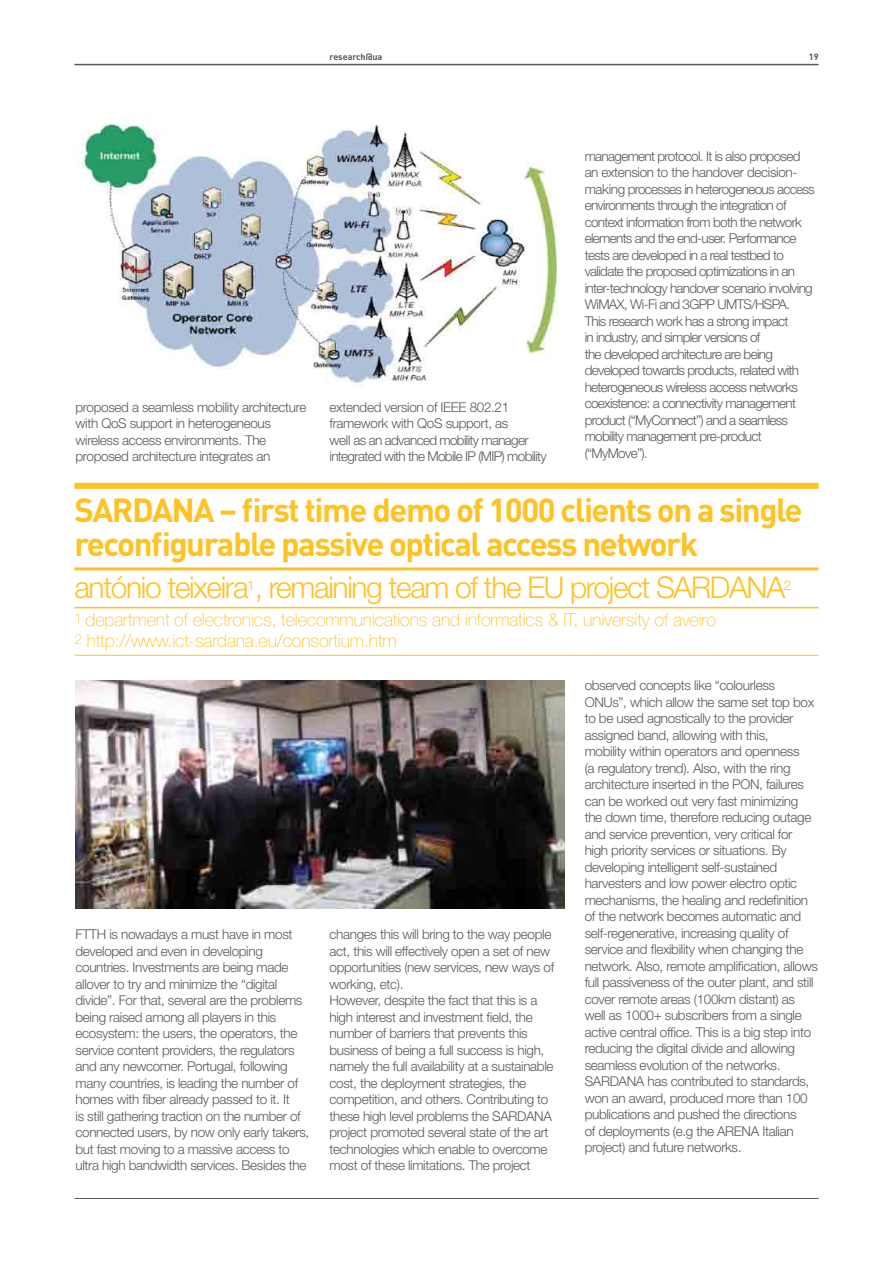
<style>
.page{position:relative;width:893px;height:1263px;background:#fff}
.page>*{position:absolute;margin:0;border:0;box-sizing:border-box;transform-origin:0 0}
.t1{font:700 33px/34.5px "DIN";letter-spacing:-.045em;color:#ffc222}
.t2{font:300 30px "Helvetica Neue LT Std";letter-spacing:-.045em;color:#ffc222}
.t3{font:100 18px/21px "Helvetica Neue LT Std";letter-spacing:-.01em;color:#ffc222}
.t4{font:300 13.5px/16.5px "Helvetica Neue LT Std";letter-spacing:-.025em;color:#58595b}
.t5{font:300 13.5px/16.5px "Helvetica Neue LT Std";letter-spacing:-.05em;color:#58595b}
.t6{font:300 13.5px "Helvetica Neue LT Std";color:#ffc222}
.t7{font:700 9px "DIN";color:#58595b}
</style>
<div class="page">
<hr style="left:74px;top:64px;width:745px;height:1px;background:#58595b">
<hr style="left:74px;top:1198px;width:745px;height:1px;background:#58595b">
<div style="left:74px;top:483px;width:745px;height:6px;background:#ffc222"></div>
<hr style="left:74px;top:567px;width:745px;height:3px;background:#ffc222">
<hr style="left:74px;top:607px;width:745px;height:1px;background:#ffc222">
<hr style="left:74px;top:655px;width:745px;height:1px;background:#ffc222">
<img style="left:81px;top:119px;width:477px;height:267px">
<img style="left:76px;top:680px;width:489px;height:228px">
<p class="t7" style="left:330px;top:50px;width:54px">research@ua</p>
<p class="t7" style="left:809px;top:50px;width:11px">19</p>
<p class="t4" style="left:76px;top:398px;width:232px">proposed a seamless mobility architecture with QoS support in heterogeneous wireless access environments. The proposed architecture integrates an</p>
<p class="t5" style="left:330px;top:398px;width:219px">extended version of IEEE 802.21 framework with QoS support, as<br>well as an advanced mobility manager integrated with the Mobile IP (MIP) mobility</p>
<p class="t5" style="left:585px;top:147px;width:231px">management protocol. It is also proposed an extension to the handover decision&shy;making processes in heterogeneous access environments through the integration of context information from both the network elements and the end-user. Performance tests are developed in a real testbed to validate the proposed optimizations in an inter-technology handover scenario involving WiMAX, Wi-Fi and 3GPP UMTS/HSPA.<br>This research work has a strong impact<br>in industry, and simpler versions of<br>the developed architecture are being developed towards products, related with heterogeneous wireless access networks coexistence: a connectivity management product (“MyConnect”) and a seamless mobility management pre-product (“MyMove”).</p>
<h1 class="t1" style="left:74px;top:491px;width:730px">SARDANA – first time demo of 1000 clients on a single reconfigurable passive optical access network</h1>
<h2 class="t2" style="left:74px;top:569px;width:712px">antónio teixeira , remaining team of the EU project SARDANA</h2>
<p class="t6" style="left:247px;top:577px;width:9px">1</p>
<p class="t6" style="left:784px;top:577px;width:9px">2</p>
<h3 class="t3" style="left:74px;top:609px;width:643px"><sup>1</sup> department of electronics, telecommunications and informatics &amp; IT, university of aveiro<br><sup>2</sup> http://www.ict-sardana.eu/consortium.htm</h3>
<p class="t4" style="left:76px;top:926px;width:235px">FTTH is nowadays a must have in most developed and even in developing countries. Investments are being made allover to try and minimize the “digital divide”. For that, several are the problems being raised among all players in this ecosystem: the users, the operators, the service content providers, the regulators and any newcomer. Portugal, following many countries, is leading the number of homes with fiber already passed to it. It<br>is still gathering traction on the number of connected users, by now only early takers, but fast moving to a massive access to ultra high bandwidth services. Besides the</p>
<p class="t4" style="left:330px;top:926px;width:226px">changes this will bring to the way people act, this will effectively open a set of new opportunities (new services, new ways of working, etc).<br>However, despite the fact that this is a high interest and investment field, the number of barriers that prevents this business of being a full success is high, namely the full availability at a sustainable cost, the deployment strategies, the competition, and others. Contributing to these high level problems the SARDANA project promoted several state of the art technologies which enable to overcome most of these limitations. The project</p>
<p class="t4" style="left:585px;top:677px;width:235px">observed concepts like “colourless ONUs”, which allow the same set top box to be used agnostically to the provider assigned band, allowing with this,<br>mobility within operators and openness<br>(a regulatory trend). Also, with the ring architecture inserted in the PON, failures can be worked out very fast minimizing the down time, therefore reducing outage and service prevention, very critical for high priority services or situations. By developing intelligent self-sustained harvesters and low power electro optic mechanisms, the healing and redefinition of the network becomes automatic and self-regenerative, increasing quality of service and flexibility when changing the network. Also, remote amplification, allows full passiveness of the outer plant, and still cover remote areas (100km distant) as well as 1000+ subscribers from a single active central office. This is a big step into reducing the digital divide and allowing seamless evolution of the networks.<br>SARDANA has contributed to standards, won an award, produced more than 100 publications and pushed the directions<br>of deployments (e.g the ARENA Italian project) and future networks.</p>
</div>
